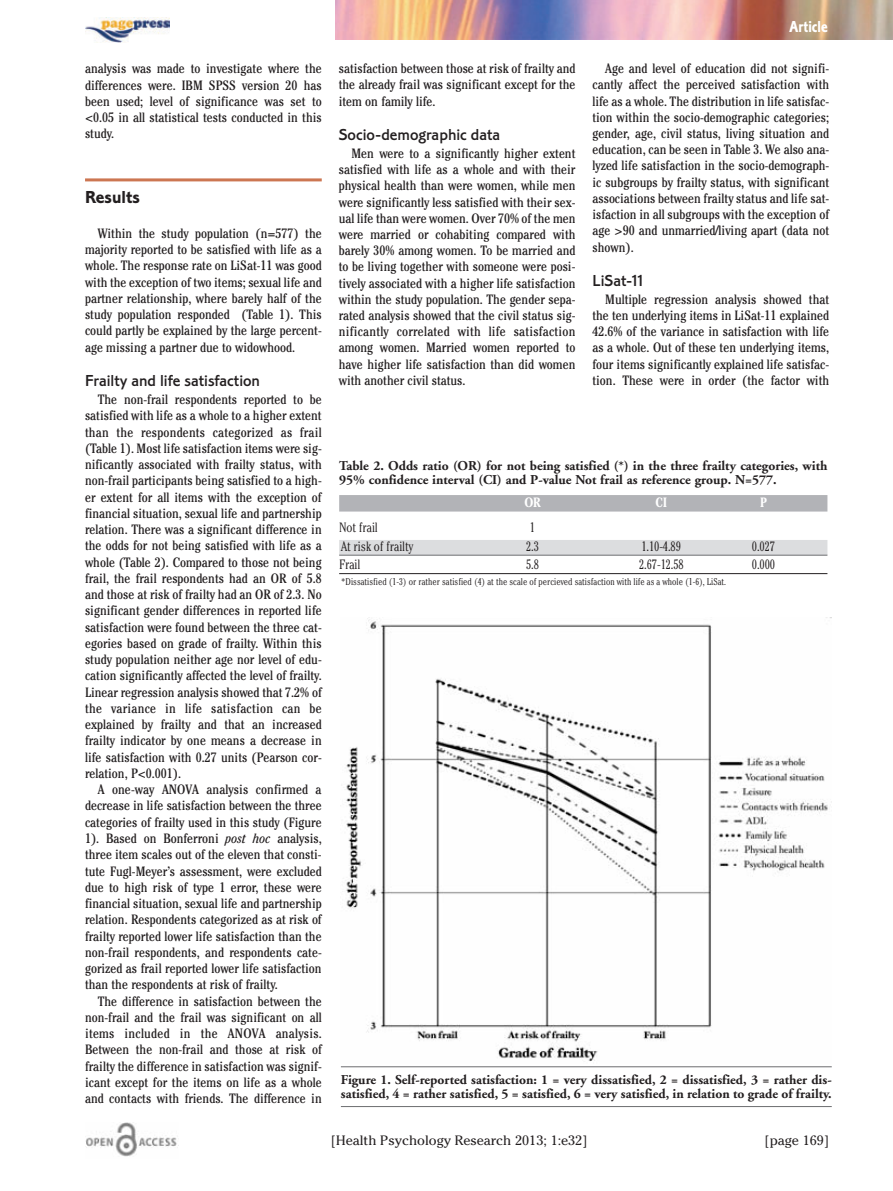
<style>
.page{position:relative;width:893px;height:1191px;background:#fff}
.page>*{position:absolute;margin:0;border:0;box-sizing:border-box;transform-origin:0 0}
.t1{font:18px "Corinthian Bold Plain";color:#231f20}
.t2{font:16.5px "Corinthian Medium Plain";color:#231f20}
.t3{font:16.5px "Corinthian Bold Condensed Plain";color:#fff}
.t4{font:condensed 13.5px/16.2px "Cheltenham";color:#231f20;text-align:justify}
.t5{font:700 13.5px/13.5px "Adobe Garamond";color:#231f20}
.t6{font:300 condensed 13.5px "Cheltenham";letter-spacing:-.01em;color:#231f20}
.t7{font:13.5px "Cheltenham";color:#231f20}
.t8{font:700 condensed 13.5px "Cheltenham";color:#fff}
.t9{font:300 condensed 9.75px "Cheltenham";color:#231f20}
.s1{font-style:italic}
</style>
<div class="page">
<img style="left:336px;top:0;width:557px;height:40px">
<hr style="left:85px;top:178px;width:237px;height:3px;background:#cc7652">
<img style="left:86px;top:1123px;width:93px;height:34px">
<img style="left:85px;top:17px;width:85px;height:26px">
<hr style="left:341px;top:1066px;width:491px;height:1px;background:#6c6d70">
<hr style="left:341px;top:1106px;width:491px;height:1px;background:#6c6d70">
<img style="left:346px;top:618px;width:486px;height:443px">
<div style="left:339px;top:495px;width:488px;height:16px;background:#b2b3b7"></div>
<div style="left:339px;top:540px;width:488px;height:15px;background:#dcdddf"></div>
<hr style="left:339px;top:555px;width:488px;height:1px;background:#6c6d70">
<hr style="left:339px;top:573px;width:488px;height:1px;background:#231f20">
<p class="t4" style="left:85px;top:62px;width:238px">analysis was made to investigate where the differences were. IBM SPSS version 20 has been used; level of significance was set to &lt;0.05 in all statistical tests conducted in this study.</p>
<h1 class="t1" style="left:85px;top:191px;width:56px">Results</h1>
<p class="t4" style="left:85px;top:226px;width:238px;text-indent:13px">Within the study population (n=577) the majority reported to be satisfied with life as a whole. The response rate on LiSat-11 was good with the exception of two items; sexual life and partner relationship, where barely half of the study population responded (Table 1). This could partly be explained by the large percent&shy;age missing a partner due to widowhood.</p>
<p class="t2" style="left:85px;top:375px;width:176px">Frailty and life satisfaction</p>
<p class="t4" style="left:85px;top:392px;width:238px;text-indent:13px">The non-frail respondents reported to be satisfied with life as a whole to a higher extent than the respondents categorized as frail (Table 1). Most life satisfaction items were sig&shy;nificantly associated with frailty status, with non-frail participants being satisfied to a high&shy;er extent for all items with the exception of financial situation, sexual life and partnership relation. There was a significant difference in the odds for not being satisfied with life as a whole (Table 2). Compared to those not being frail, the frail respondents had an OR of 5.8 and those at risk of frailty had an OR of 2.3. No significant gender differences in reported life satisfaction were found between the three cat&shy;egories based on grade of frailty. Within this study population neither age nor level of edu&shy;cation significantly affected the level of frailty.<br>Linear regression analysis showed that 7.2% of the variance in life satisfaction can be explained by frailty and that an increased frailty indicator by one means a decrease in life satisfaction with 0.27 units (Pearson cor&shy;relation, P&lt;0.001).</p>
<p class="t4" style="left:85px;top:782px;width:238px;text-indent:13px">A one-way ANOVA analysis confirmed a decrease in life satisfaction between the three categories of frailty used in this study (Figure 1). Based on Bonferroni <span class="s1">post hoc</span> analysis, three item scales out of the eleven that consti&shy;tute Fugl-Meyer’s assessment, were excluded due to high risk of type 1 error, these were financial situation, sexual life and partnership relation. Respondents categorized as at risk of frailty reported lower life satisfaction than the non-frail respondents, and respondents cate&shy;gorized as frail reported lower life satisfaction than the respondents at risk of frailty.</p>
<p class="t4" style="left:85px;top:994px;width:238px;text-indent:13px">The difference in satisfaction between the non-frail and the frail was significant on all items included in the ANOVA analysis.<br>Between the non-frail and those at risk of frailty the difference in satisfaction was signif&shy;icant except for the items on life as a whole and contacts with friends. The difference in</p>
<p class="t4" style="left:339px;top:62px;width:238px">satisfaction between those at risk of frailty and the already frail was significant except for the item on family life.</p>
<p class="t2" style="left:339px;top:129px;width:163px">Socio-demographic data</p>
<p class="t4" style="left:339px;top:146px;width:238px;text-indent:13px">Men were to a significantly higher extent satisfied with life as a whole and with their physical health than were women, while men were significantly less satisfied with their sex&shy;ual life than were women. Over 70% of the men were married or cohabiting compared with barely 30% among women. To be married and to be living together with someone were posi&shy;tively associated with a higher life satisfaction within the study population. The gender sepa&shy;rated analysis showed that the civil status sig&shy;nificantly correlated with life satisfaction among women. Married women reported to have higher life satisfaction than did women with another civil status.</p>
<p class="t3" style="left:789px;top:21px;width:40px">Article</p>
<p class="t4" style="left:592px;top:62px;width:238px;text-indent:13px">Age and level of education did not signifi&shy;cantly affect the perceived satisfaction with life as a whole. The distribution in life satisfac&shy;tion within the socio-demographic categories; gender, age, civil status, living situation and education, can be seen in Table 3. We also ana&shy;lyzed life satisfaction in the socio-demograph&shy;ic subgroups by frailty status, with significant associations between frailty status and life sat&shy;isfaction in all subgroups with the exception of age &gt;90 and unmarried/living apart (data not shown).</p>
<p class="t2" style="left:592px;top:275px;width:52px">LiSat-11</p>
<p class="t4" style="left:592px;top:292px;width:238px;text-indent:13px">Multiple regression analysis showed that the ten underlying items in LiSat-11 explained 42.6% of the variance in satisfaction with life as a whole. Out of these ten underlying items, four items significantly explained life satisfac&shy;tion. These were in order (the factor with</p>
<p class="t5" style="left:339px;top:460px;width:490px">Table 2. Odds ratio (OR) for not being satisfied (*) in the three frailty categories, with<br>95% confidence interval (CI) and P-value Not frail as reference group. N=577.</p>
<p class="t8" style="left:524px;top:498px;width:18px">OR</p>
<p class="t8" style="left:656px;top:498px;width:13px">CI</p>
<p class="t8" style="left:760px;top:498px;width:8px">P</p>
<p class="t6" style="left:339px;top:523px;width:40px">Not frail</p>
<p class="t6" style="left:530px;top:523px;width:7px">1</p>
<p class="t6" style="left:341px;top:541px;width:73px">At risk of frailty</p>
<p class="t6" style="left:526px;top:541px;width:14px">2.3</p>
<p class="t6" style="left:641px;top:541px;width:41px">1.10-4.89</p>
<p class="t6" style="left:752px;top:541px;width:25px">0.027</p>
<p class="t6" style="left:339px;top:560px;width:23px">Frail</p>
<p class="t6" style="left:526px;top:560px;width:14px">5.8</p>
<p class="t6" style="left:639px;top:560px;width:46px">2.67-12.58</p>
<p class="t6" style="left:752px;top:560px;width:25px">0.000</p>
<p class="t9" style="left:341px;top:578px;width:386px">*Dissatisfied (1-3) or rather satisfied (4) at the scale of percieved satisfaction with life as a whole (1-6), LiSat.</p>
<p class="t5" style="left:341px;top:1074px;width:492px">Figure 1. Self-reported satisfaction: 1 = very dissatisfied, 2 = dissatisfied, 3 = rather dis&shy;satisfied, 4 = rather satisfied, 5 = satisfied, 6 = very satisfied, in relation to grade of frailty.</p>
<p class="t7" style="left:331px;top:1132px;width:258px">[Health Psychology Research 2013; 1:e32]</p>
<p class="t7" style="left:764px;top:1132px;width:66px">[page 169]</p>
</div>
